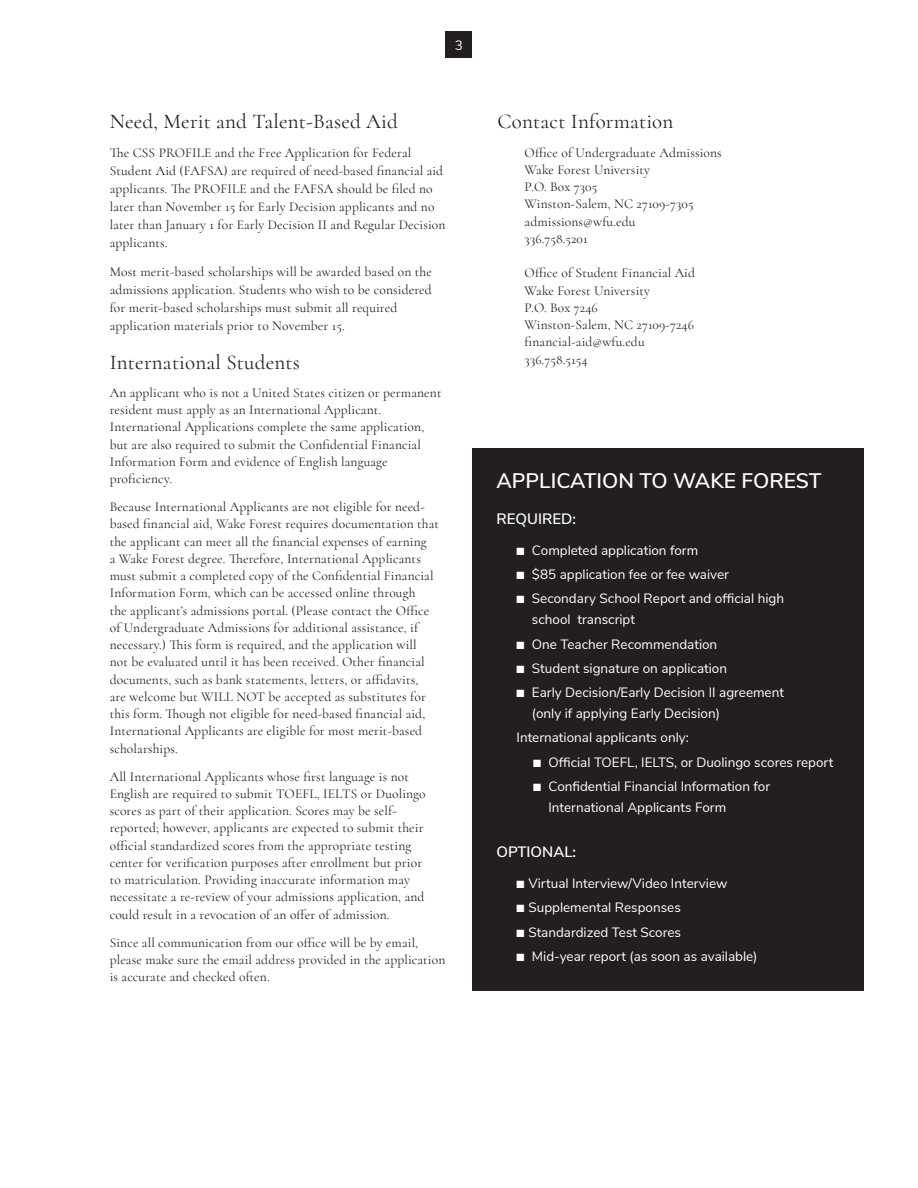
<style>
.page{position:relative;width:918px;height:1188px;background:#fff}
.page>*{position:absolute;margin:0;border:0;box-sizing:border-box;transform-origin:0 0}
.t1{font:21px "Cormorant";letter-spacing:.01em;color:#231f20}
.t2{font:600 21px "Nunito Sans";color:#fff}
.t3{font:600 15px "Nunito Sans";color:#fff}
.body_text{font:13.5px/17.2px "Cormorant";letter-spacing:.01em;color:#231f20}
.t4{font:13.5px/21px "Nunito Sans";color:#fff}
</style>
<div class="page">
<div style="left:446px;top:31px;width:26px;height:27px;background:#231f20"></div>
<div style="left:472px;top:448px;width:392px;height:542px;background:#231f20"></div>
<p class="t4" style="left:455px;top:34px;width:10px">3</p>
<p class="t1" style="left:110px;top:109px;width:290px">Need, Merit and Talent-Based Aid</p>
<p class="body_text" style="left:110px;top:144px;width:337px;line-height:18px">The CSS PROFILE and the Free Application for Federal Student Aid (FAFSA) are required of need-based financial aid applicants. The PROFILE and the FAFSA should be filed no later than November 15 for Early Decision applicants and no later than January 1 for Early Decision II and Regular Decision applicants.</p>
<p class="body_text" style="left:110px;top:263px;width:324px;line-height:18px">Most merit-based scholarships will be awarded based on the admissions application. Students who wish to be considered for merit-based scholarships must submit all required application materials prior to November 15.</p>
<p class="t1" style="left:110px;top:349px;width:192px">International Students</p>
<p class="body_text" style="left:110px;top:384px;width:333px">An applicant who is not a United States citizen or permanent resident must apply as an International Applicant.<br>International Applications complete the same application, but are also required to submit the Confidential Financial Information Form and evidence of English language proficiency.</p>
<p class="body_text" style="left:110px;top:498px;width:331px">Because International Applicants are not eligible for need&shy;based financial aid, Wake Forest requires documentation that the applicant can meet all the financial expenses of earning<br>a Wake Forest degree. Therefore, International Applicants must submit a completed copy of the Confidential Financial Information Form, which can be accessed online through<br>the applicant’s admissions portal. (Please contact the Office of Undergraduate Admissions for additional assistance, if necessary.) This form is required, and the application will<br>not be evaluated until it has been received. Other financial documents, such as bank statements, letters, or affidavits,<br>are welcome but WILL NOT be accepted as substitutes for this form. Though not eligible for need-based financial aid, International Applicants are eligible for most merit-based scholarships.</p>
<p class="body_text" style="left:110px;top:768px;width:317px">All International Applicants whose first language is not English are required to submit TOEFL, IELTS or Duolingo scores as part of their application. Scores may be self&shy;reported; however, applicants are expected to submit their official standardized scores from the appropriate testing center for verification purposes after enrollment but prior to matriculation. Providing inaccurate information may necessitate a re-review of your admissions application, and could result in a revocation of an offer of admission.</p>
<p class="body_text" style="left:110px;top:934px;width:337px">Since all communication from our office will be by email, please make sure the email address provided in the application is accurate and checked often.</p>
<p class="t1" style="left:498px;top:109px;width:177px">Contact Information</p>
<p class="body_text" style="left:525px;top:144px;width:199px">Office of Undergraduate Admissions</p>
<p class="body_text" style="left:525px;top:161px;width:127px">Wake Forest University</p>
<p class="body_text" style="left:525px;top:178px;width:74px">P.O. Box 7305</p>
<p class="body_text" style="left:525px;top:195px;width:170px">Winston-Salem, NC 27109-7305</p>
<p class="body_text" style="left:525px;top:213px;width:112px">admissions@wfu.edu</p>
<p class="body_text" style="left:525px;top:230px;width:65px">336.758.5201</p>
<p class="body_text" style="left:525px;top:264px;width:172px">Office of Student Financial Aid</p>
<p class="body_text" style="left:525px;top:282px;width:127px">Wake Forest University</p>
<p class="body_text" style="left:525px;top:299px;width:75px">P.O. Box 7246</p>
<p class="body_text" style="left:525px;top:316px;width:171px">Winston-Salem, NC 27109-7246</p>
<p class="body_text" style="left:525px;top:333px;width:122px">financial-aid@wfu.edu</p>
<p class="body_text" style="left:525px;top:351px;width:64px">336.758.5154</p>
<p class="t2" style="left:496px;top:465px;width:326px">APPLICATION TO WAKE FOREST</p>
<p class="t3" style="left:496px;top:508px;width:81px">REQUIRED:</p>
<p class="t4" style="left:517px;top:539px;width:183px">■ Completed application form</p>
<p class="t4" style="left:517px;top:563px;width:214px">■ $85 application fee or fee waiver</p>
<p class="t4" style="left:532px;top:587px;width:254px;text-indent:-15px">■ Secondary School Report and official high school transcript</p>
<p class="t4" style="left:517px;top:633px;width:202px">■ One Teacher Recommendation</p>
<p class="t4" style="left:517px;top:657px;width:212px">■ Student signature on application</p>
<p class="t4" style="left:532px;top:681px;width:254px;text-indent:-15px">■ Early Decision/Early Decision II agreement (only if applying Early Decision)</p>
<p class="t4" style="left:517px;top:726px;width:174px">International applicants only:</p>
<p class="t4" style="left:533px;top:751px;width:302px">■ Official TOEFL, IELTS, or Duolingo scores report</p>
<p class="t4" style="left:548px;top:775px;width:223px;text-indent:-15px">■ Confidential Financial Information for<br>International Applicants Form</p>
<p class="t3" style="left:496px;top:841px;width:81px">OPTIONAL:</p>
<p class="t4" style="left:517px;top:872px;width:212px">■ Virtual Interview/Video Interview</p>
<p class="t4" style="left:517px;top:896px;width:166px">■ Supplemental Responses</p>
<p class="t4" style="left:517px;top:921px;width:166px">■ Standardized Test Scores</p>
<p class="t4" style="left:517px;top:945px;width:242px">■ Mid-year report (as soon as available)</p>
</div>
